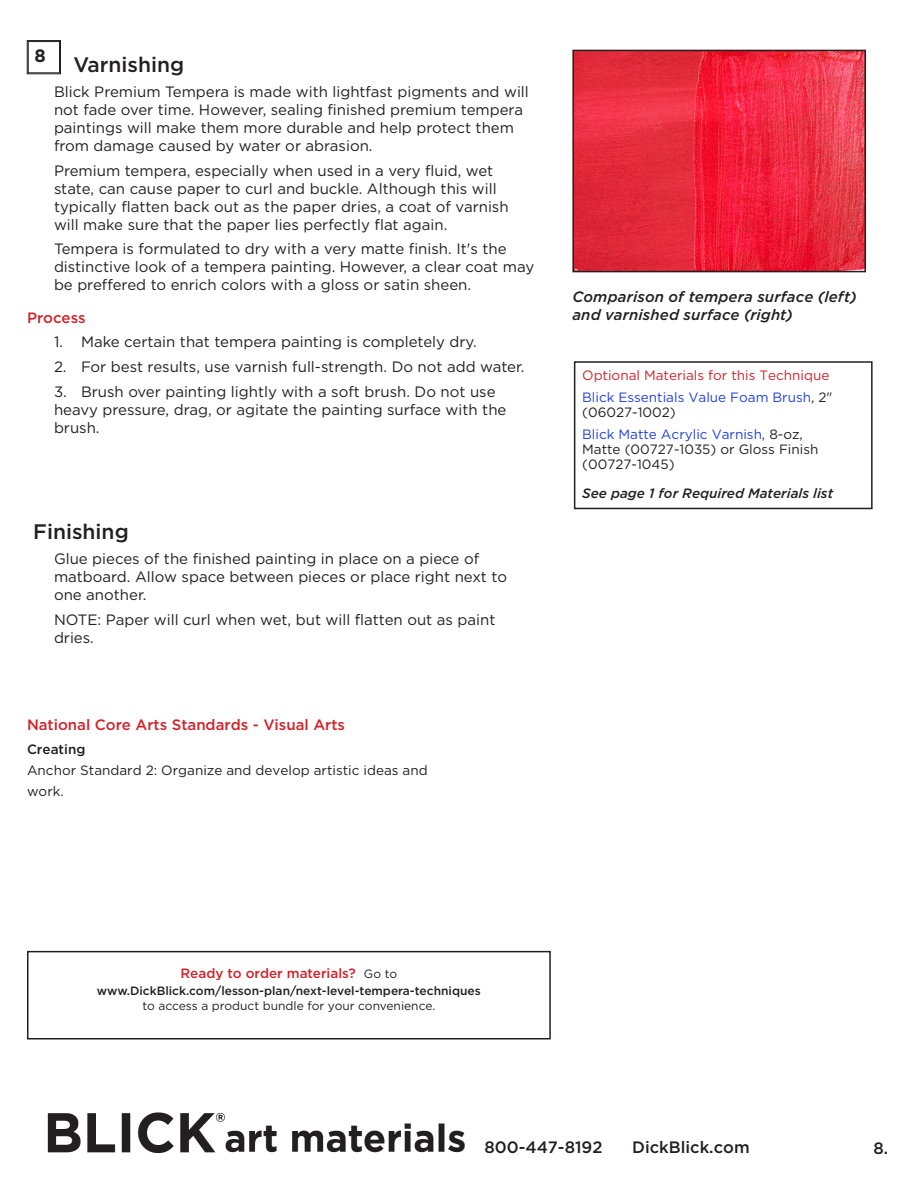
<style>
.page{position:relative;width:918px;height:1188px;background:#fff}
.page>*{position:absolute;margin:0;border:0;box-sizing:border-box;transform-origin:0 0}
.Process_Steps{font:500 21px "Gotham";color:#231f20}
.t1{font:700 18px "Gotham";color:#231f20}
.Materials_Heading{font:500 16.5px "Gotham";color:#231f20}
.Process_Steps-2{font:15px/18px "Gotham";color:#231f20}
.Step_instructions{font:italic 500 15px/18px "Gotham";letter-spacing:.01em;color:#231f20}
.Process_Steps-3{font:500 15px "Gotham";color:#d1232a}
.Materials_list{font:13.5px/15px "Gotham";color:#231f20}
.Standards{font:13.5px "Gotham";color:#231f20}
.Materials_list-2{font:13.5px/15px "Gotham";color:#2140e0}
.Materials_Heading-2{font:13.5px "Gotham";color:#d1232a}
.Materials_list-3{font:italic 500 13.5px "Gotham";color:#231f20}
.t2{font:500 13.5px "Gotham";color:#d1232a}
.Standards-2{font:500 13.5px "Gotham";color:#231f20}
.t3{font:500 12px "Gotham";color:#231f20}
.t4{font:12px "Gotham";color:#231f20}
.s1{color:#231f20}
.s2{color:#2140e0}
.s3{font-weight:400;font-size:12px;color:#231f20}
</style>
<div class="page">
<img style="left:47px;top:1112px;width:418px;height:41px">
<img style="left:575px;top:53px;width:288px;height:216px">
<div style="left:572px;top:50px;width:294px;height:222px;border:2px solid #231f20"></div>
<svg style="left:27px;top:40px;width:34px;height:34px"></svg>
<div style="left:28px;top:41px;width:32px;height:32px;border:1px solid #231f20"></div>
<div style="left:574px;top:361px;width:299px;height:148px;border:2px solid #231f20"></div>
<div style="left:27px;top:951px;width:524px;height:89px;border:2px solid #231f20"></div>
<p class="t1" style="left:34px;top:44px;width:13px">8</p>
<p class="Process_Steps" style="left:73px;top:51px;width:112px">Varnishing</p>
<p class="Process_Steps-2" style="left:54px;top:82px;width:476px">Blick Premium Tempera is made with lightfast pigments and will not fade over time. However, sealing finished premium tempera paintings will make them more durable and help protect them from damage caused by water or abrasion.</p>
<p class="Process_Steps-2" style="left:54px;top:161px;width:456px">Premium tempera, especially when used in a very fluid, wet state, can cause paper to curl and buckle. Although this will typically flatten back out as the paper dries, a coat of varnish will make sure that the paper lies perfectly flat again.</p>
<p class="Process_Steps-2" style="left:54px;top:240px;width:482px">Tempera is formulated to dry with a very matte finish. It's the distinctive look of a tempera painting. However, a clear coat may be preffered to enrich colors with a gloss or satin sheen.</p>
<p class="Process_Steps-3" style="left:27px;top:308px;width:60px">Process</p>
<p class="Process_Steps-2" style="left:54px;top:333px;width:424px">1. Make certain that tempera painting is completely dry.</p>
<p class="Process_Steps-2" style="left:54px;top:358px;width:472px">2. For best results, use varnish full-strength. Do not add water.</p>
<p class="Process_Steps-2" style="left:54px;top:382px;width:454px">3. Brush over painting lightly with a soft brush. Do not use heavy pressure, drag, or agitate the painting surface with the brush.</p>
<p class="Process_Steps" style="left:33px;top:518px;width:97px">Finishing</p>
<p class="Process_Steps-2" style="left:54px;top:549px;width:455px">Glue pieces of the finished painting in place on a piece of matboard. Allow space between pieces or place right next to one another.</p>
<p class="Process_Steps-2" style="left:54px;top:610px;width:443px">NOTE: Paper will curl when wet, but will flatten out as paint dries.</p>
<p class="Process_Steps-3" style="left:27px;top:715px;width:320px">National Core Arts Standards - Visual Arts</p>
<p class="Standards-2" style="left:27px;top:740px;width:60px">Creating</p>
<p class="Standards" style="left:27px;top:761px;width:402px">Anchor Standard 2: Organize and develop artistic ideas and</p>
<p class="Standards" style="left:27px;top:782px;width:38px">work.</p>
<p class="Step_instructions" style="left:572px;top:287px;width:286px">Comparison of tempera surface (left) and varnished surface (right)</p>
<p class="Materials_Heading-2" style="left:582px;top:367px;width:249px">Optional Materials for this Technique</p>
<p class="Materials_list-2" style="left:582px;top:389px;width:252px">Blick Essentials Value Foam Brush<span class="s1">, 2" (06027-1002)</span></p>
<p class="Materials_list" style="left:582px;top:426px;width:238px"><span class="s2">Blick Matte Acrylic Varnish</span>, 8-oz,<br>Matte (00727-1035) or Gloss Finish (00727-1045)</p>
<p class="Materials_list-3" style="left:582px;top:484px;width:252px">See page 1 for Required Materials list</p>
<p class="t2" style="left:181px;top:965px;width:218px">Ready to order materials? <span class="s3">Go to</span></p>
<p class="t3" style="left:97px;top:983px;width:385px">www.DickBlick.com/lesson-plan/next-level-tempera-techniques</p>
<p class="t4" style="left:143px;top:998px;width:294px">to access a product bundle for your convenience.</p>
<p class="Materials_Heading" style="left:484px;top:1136px;width:120px">800-447-8192</p>
<p class="Materials_Heading" style="left:632px;top:1136px;width:119px">DickBlick.com</p>
<p class="Materials_Heading" style="left:873px;top:1137px;width:16px">8.</p>
</div>
